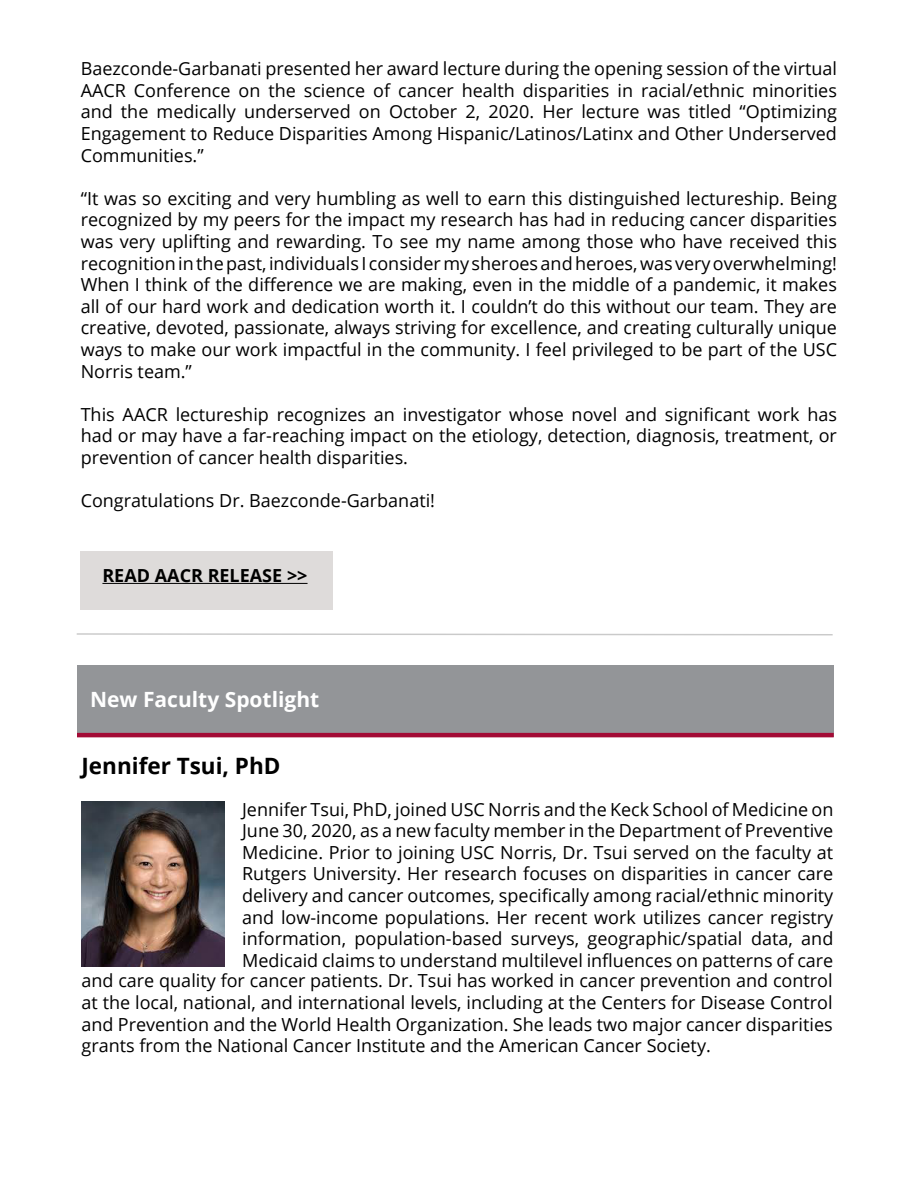
<style>
.page{position:relative;width:918px;height:1188px;background:#fff}
.page>*{position:absolute;margin:0;border:0;box-sizing:border-box;transform-origin:0 0}
.t1{font:700 22.5px "Open Sans";color:#000}
.t2{font:700 21px "Open Sans";color:#fff}
.t3{font:18px/21.6px "Open Sans";color:#000;text-align:justify}
.t4{font:700 18px "Open Sans";color:#000}
</style>
<div class="page">
<div style="left:80px;top:551px;width:252px;height:58px;background:#dedbda"></div>
<hr style="left:102px;top:583px;width:206px;height:1px;background:#000">
<div style="left:77px;top:665px;width:757px;height:72px;background:#939598"></div>
<hr style="left:77px;top:733px;width:757px;height:4px;background:#a30b35">
<img style="left:82px;top:802px;width:142px;height:164px">
<svg style="left:76px;top:633px;width:757px;height:3px"></svg>
<p class="t3" style="left:81px;top:57px;width:758px">Baezconde-Garbanati presented her award lecture during the opening session of the virtual AACR Conference on the science of cancer health disparities in racial/ethnic minorities and the medically underserved on October 2, 2020. Her lecture was titled “Optimizing Engagement to Reduce Disparities Among Hispanic/Latinos/Latinx and Other Underserved Communities.”</p>
<p class="t3" style="left:81px;top:187px;width:758px">“It was so exciting and very humbling as well to earn this distinguished lectureship. Being recognized by my peers for the impact my research has had in reducing cancer disparities was very uplifting and rewarding. To see my name among those who have received this recognition in the past, individuals I consider my sheroes and heroes, was very overwhelming!<br>When I think of the difference we are making, even in the middle of a pandemic, it makes all of our hard work and dedication worth it. I couldn’t do this without our team. They are creative, devoted, passionate, always striving for excellence, and creating culturally unique ways to make our work impactful in the community. I feel privileged to be part of the USC Norris team.”</p>
<p class="t3" style="left:81px;top:403px;width:758px">This AACR lectureship recognizes an investigator whose novel and significant work has had or may have a far-reaching impact on the etiology, detection, diagnosis, treatment, or prevention of cancer health disparities.</p>
<p class="t3" style="left:81px;top:489px;width:356px">Congratulations Dr. Baezconde-Garbanati!</p>
<p class="t4" style="left:102px;top:563px;width:207px">READ AACR RELEASE &gt;&gt;</p>
<p class="t2" style="left:90px;top:685px;width:231px">New Faculty Spotlight</p>
<p class="t1" style="left:82px;top:750px;width:201px">Jennifer Tsui, PhD</p>
<p class="t3" style="left:242px;top:798px;width:593px">Jennifer Tsui, PhD, joined USC Norris and the Keck School of Medicine on</p>
<p class="t3" style="left:242px;top:819px;width:593px">June 30, 2020, as a new faculty member in the Department of Preventive</p>
<p class="t3" style="left:242px;top:841px;width:593px">Medicine. Prior to joining USC Norris, Dr. Tsui served on the faculty at</p>
<p class="t3" style="left:242px;top:863px;width:593px">Rutgers University. Her research focuses on disparities in cancer care</p>
<p class="t3" style="left:242px;top:884px;width:593px">delivery and cancer outcomes, specifically among racial/ethnic minority</p>
<p class="t3" style="left:242px;top:906px;width:593px">and low-income populations. Her recent work utilizes cancer registry</p>
<p class="t3" style="left:242px;top:927px;width:593px">information, population-based surveys, geographic/spatial data, and</p>
<p class="t3" style="left:242px;top:949px;width:593px">Medicaid claims to understand multilevel influences on patterns of care</p>
<p class="t3" style="left:82px;top:970px;width:753px">and care quality for cancer patients. Dr. Tsui has worked in cancer prevention and control</p>
<p class="t3" style="left:82px;top:991px;width:753px">at the local, national, and international levels, including at the Centers for Disease Control</p>
<p class="t3" style="left:82px;top:1013px;width:753px">and Prevention and the World Health Organization. She leads two major cancer disparities</p>
<p class="t3" style="left:82px;top:1034px;width:631px">grants from the National Cancer Institute and the American Cancer Society.</p>
</div>
